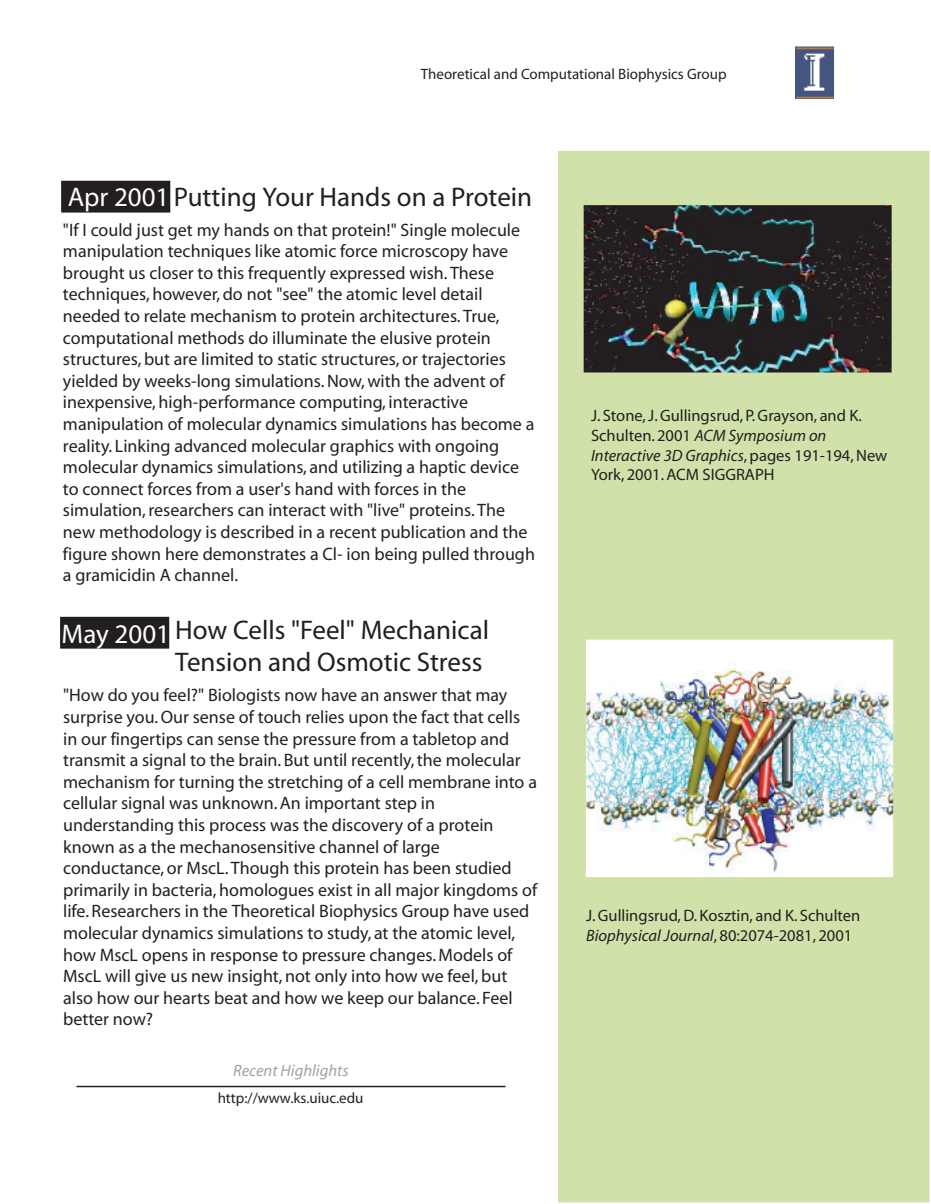
<style>
.page{position:relative;width:931px;height:1204px;background:#fff}
.page>*{position:absolute;margin:0;border:0;box-sizing:border-box;transform-origin:0 0}
.t1{font:27px/32.4px "Myriad";color:#231f20}
.t2{font:27px "Myriad";color:#fff}
.t3{font:18px/21.6px "Myriad";color:#231f20}
.t4{font:16.5px/19.8px "Myriad";color:#231f20}
.t5{font:italic 16.5px "Myriad";color:#9ca4a5}
.t6{font:700 15px "Helvetica";color:#231f20}
.t7{font:15px "Myriad";color:#231f20}
.s1{color:#fff}
.s2{font-style:italic}
</style>
<div class="page">
<div style="left:557px;top:150px;width:373px;height:1053px;background:#d0e1aa"></div>
<div style="left:556px;top:149px;width:375px;height:1055px;border:2px solid #fff"></div>
<svg style="left:76px;top:1085px;width:430px;height:3px"></svg>
<div style="left:60px;top:617px;width:109px;height:32px;background:#231f20"></div>
<div style="left:61px;top:181px;width:109px;height:32px;background:#231f20"></div>
<img style="left:795px;top:46px;width:39px;height:53px">
<img style="left:583px;top:205px;width:308px;height:167px">
<img style="left:586px;top:640px;width:307px;height:237px">
<p class="t6" style="left:421px;top:66px;width:307px">Theoretical and Computational Biophysics Group</p>
<h1 class="t1" style="left:68px;top:182px;width:466px"><span class="s1">Apr 2001</span> Putting Your Hands on a Protein</h1>
<p class="t3" style="left:63px;top:220px;width:473px">"If I could just get my hands on that protein!" Single molecule manipulation techniques like atomic force microscopy have brought us closer to this frequently expressed wish. These techniques, however, do not "see" the atomic level detail needed to relate mechanism to protein architectures. True, computational methods do illuminate the elusive protein structures, but are limited to static structures, or trajectories yielded by weeks-long simulations. Now, with the advent of inexpensive, high-performance computing, interactive manipulation of molecular dynamics simulations has become a reality. Linking advanced molecular graphics with ongoing molecular dynamics simulations, and utilizing a haptic device to connect forces from a user's hand with forces in the simulation, researchers can interact with "live" proteins. The new methodology is described in a recent publication and the figure shown here demonstrates a Cl- ion being pulled through a gramicidin A channel.</p>
<h1 class="t2" style="left:62px;top:620px;width:110px">May 2001</h1>
<h1 class="t1" style="left:175px;top:615px;width:315px">How Cells "Feel" Mechanical<br>Tension and Osmotic Stress</h1>
<p class="t3" style="left:63px;top:685px;width:475px">"How do you feel?" Biologists now have an answer that may surprise you. Our sense of touch relies upon the fact that cells in our fingertips can sense the pressure from a tabletop and transmit a signal to the brain. But until recently, the molecular mechanism for turning the stretching of a cell membrane into a cellular signal was unknown. An important step in understanding this process was the discovery of a protein known as a the mechanosensitive channel of large conductance, or MscL. Though this protein has been studied primarily in bacteria, homologues exist in all major kingdoms of life. Researchers in the Theoretical Biophysics Group have used molecular dynamics simulations to study, at the atomic level, how MscL opens in response to pressure changes. Models of MscL will give us new insight, not only into how we feel, but also how our hearts beat and how we keep our balance. Feel better now?</p>
<p class="t5" style="left:233px;top:1062px;width:117px">Recent Highlights</p>
<p class="t7" style="left:218px;top:1091px;width:147px">http://www.ks.uiuc.edu</p>
<p class="t4" style="left:591px;top:406px;width:298px">J. Stone, J. Gullingsrud, P. Grayson, and K.<br>Schulten. 2001 <span class="s2">ACM Symposium on Interactive 3D Graphics</span>, pages 191-194, New York, 2001. ACM SIGGRAPH</p>
<p class="t4" style="left:586px;top:906px;width:276px">J. Gullingsrud, D. Kosztin, and K. Schulten<br><span class="s2">Biophysical Journal</span>, 80:2074-2081, 2001</p>
</div>
